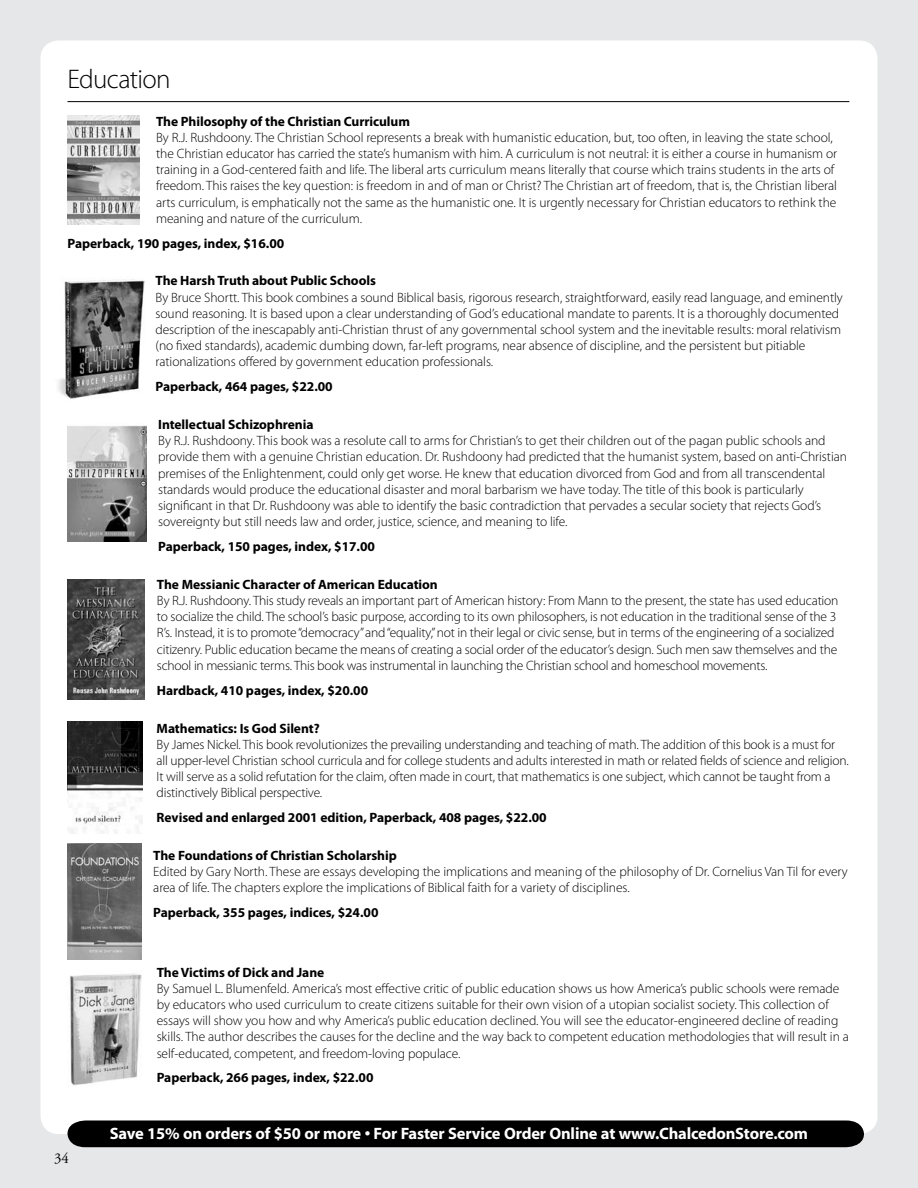
<style>
.page{position:relative;width:918px;height:1188px;background:#e6e7e8}
.page>*{position:absolute;margin:0;border:0;box-sizing:border-box;transform-origin:0 0}
.t1{font:300 27px "Myriad Pro";letter-spacing:-.025em;color:#000}
.t2{font:700 16.5px "Myriad";letter-spacing:-.01em;color:#fff}
.t3{font:15px "Adobe Garamond";color:#000}
.t4{font:300 13.5px/16.2px "Myriad Pro";letter-spacing:-.005em;color:#000}
.t5{font:700 13.5px "Myriad Pro";letter-spacing:-.005em;color:#000}
</style>
<div class="page">
<div style="left:40px;top:40px;width:838px;height:1094px;background:#fff;border-radius:18px"></div>
<div style="left:68px;top:1120px;width:796px;height:27px;background:#000"></div>
<hr style="left:68px;top:101px;width:781px;height:1px;background:#000">
<img style="left:68px;top:115px;width:72px;height:109px">
<img style="left:68px;top:722px;width:74px;height:111px">
<img style="left:68px;top:425px;width:78px;height:116px">
<img style="left:68px;top:579px;width:77px;height:120px">
<img style="left:58px;top:279px;width:87px;height:120px">
<img style="left:68px;top:844px;width:73px;height:115px">
<img style="left:70px;top:973px;width:72px;height:113px">
<h1 class="t1" style="left:68px;top:63px;width:105px">Education</h1>
<p class="t5" style="left:156px;top:112px;width:255px">The Philosophy of the Christian Curriculum</p>
<p class="t4" style="left:156px;top:129px;width:683px">By R.J. Rushdoony. The Christian School represents a break with humanistic education, but, too often, in leaving the state school, the Christian educator has carried the state’s humanism with him. A curriculum is not neutral: it is either a course in humanism or training in a God-centered faith and life. The liberal arts curriculum means literally that course which trains students in the arts of freedom. This raises the key question: is freedom in and of man or Christ? The Christian art of freedom, that is, the Christian liberal arts curriculum, is emphatically not the same as the humanistic one. It is urgently necessary for Christian educators to rethink the meaning and nature of the curriculum.</p>
<p class="t5" style="left:67px;top:234px;width:218px">Paperback, 190 pages, index, $16.00</p>
<p class="t5" style="left:156px;top:272px;width:222px">The Harsh Truth about Public Schools</p>
<p class="t4" style="left:156px;top:289px;width:689px">By Bruce Shortt. This book combines a sound Biblical basis, rigorous research, straightforward, easily read language, and eminently sound reasoning. It is based upon a clear understanding of God’s educational mandate to parents. It is a thoroughly documented description of the inescapably anti-Christian thrust of any governmental school system and the inevitable results: moral relativism (no fixed standards), academic dumbing down, far-left programs, near absence of discipline, and the persistent but pitiable rationalizations offered by government education professionals.</p>
<p class="t5" style="left:156px;top:378px;width:179px">Paperback, 464 pages, $22.00</p>
<p class="t5" style="left:158px;top:416px;width:157px">Intellectual Schizophrenia</p>
<p class="t4" style="left:158px;top:433px;width:690px">By R.J. Rushdoony. This book was a resolute call to arms for Christian’s to get their children out of the pagan public schools and provide them with a genuine Christian education. Dr. Rushdoony had predicted that the humanist system, based on anti-Christian premises of the Enlightenment, could only get worse. He knew that education divorced from God and from all transcendental standards would produce the educational disaster and moral barbarism we have today. The title of this book is particularly significant in that Dr. Rushdoony was able to identify the basic contradiction that pervades a secular society that rejects God’s sovereignty but still needs law and order, justice, science, and meaning to life.</p>
<p class="t5" style="left:158px;top:538px;width:218px">Paperback, 150 pages, index, $17.00</p>
<p class="t5" style="left:157px;top:576px;width:282px">The Messianic Character of American Education</p>
<p class="t4" style="left:157px;top:592px;width:683px">By R.J. Rushdoony. This study reveals an important part of American history: From Mann to the present, the state has used education to socialize the child. The school’s basic purpose, according to its own philosophers, is not education in the traditional sense of the 3<br>R’s. Instead, it is to promote “democracy” and “equality,” not in their legal or civic sense, but in terms of the engineering of a socialized citizenry. Public education became the means of creating a social order of the educator’s design. Such men saw themselves and the school in messianic terms. This book was instrumental in launching the Christian school and homeschool movements.</p>
<p class="t5" style="left:157px;top:681px;width:213px">Hardback, 410 pages, index, $20.00</p>
<p class="t5" style="left:157px;top:719px;width:165px">Mathematics: Is God Silent?</p>
<p class="t4" style="left:157px;top:736px;width:694px">By James Nickel. This book revolutionizes the prevailing understanding and teaching of math. The addition of this book is a must for all upper-level Christian school curricula and for college students and adults interested in math or related fields of science and religion.<br>It will serve as a solid refutation for the claim, often made in court, that mathematics is one subject, which cannot be taught from a distinctively Biblical perspective.</p>
<p class="t5" style="left:157px;top:809px;width:392px">Revised and enlarged 2001 edition, Paperback, 408 pages, $22.00</p>
<p class="t5" style="left:153px;top:847px;width:245px">The Foundations of Christian Scholarship</p>
<p class="t4" style="left:153px;top:863px;width:696px">Edited by Gary North. These are essays developing the implications and meaning of the philosophy of Dr. Cornelius Van Til for every area of life. The chapters explore the implications of Biblical faith for a variety of disciplines.</p>
<p class="t5" style="left:153px;top:904px;width:227px">Paperback, 355 pages, indices, $24.00</p>
<p class="t5" style="left:157px;top:963px;width:169px">The Victims of Dick and Jane</p>
<p class="t4" style="left:157px;top:980px;width:694px">By Samuel L. Blumenfeld. America’s most effective critic of public education shows us how America’s public schools were remade by educators who used curriculum to create citizens suitable for their own vision of a utopian socialist society. This collection of essays will show you how and why America’s public education declined. You will see the educator-engineered decline of reading skills. The author describes the causes for the decline and the way back to competent education methodologies that will result in a self-educated, competent, and freedom-loving populace.</p>
<p class="t5" style="left:157px;top:1069px;width:218px">Paperback, 266 pages, index, $22.00</p>
<p class="t3" style="left:54px;top:1150px;width:16px">34</p>
<p class="t2" style="left:110px;top:1125px;width:700px">Save 15% on orders of $50 or more • For Faster Service Order Online at www.ChalcedonStore.com</p>
</div>
